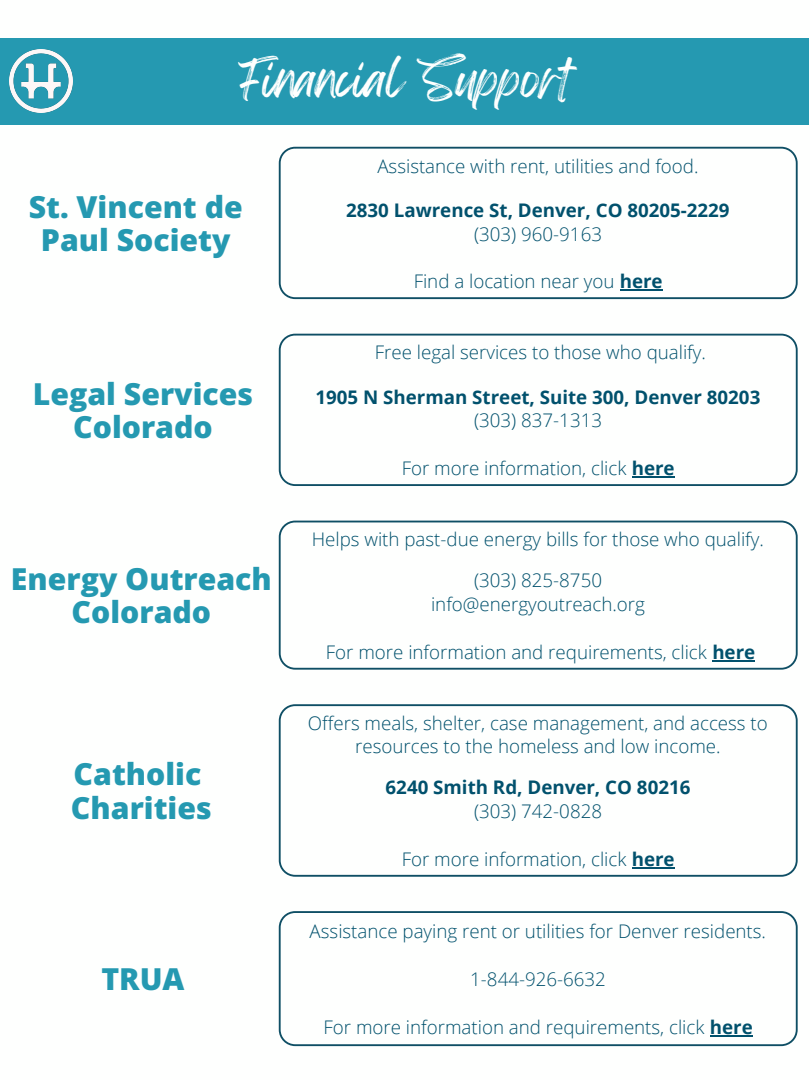
<style>
.page{position:relative;width:810px;height:1080px;background:#fff}
.page>*{position:absolute;margin:0;border:0;box-sizing:border-box;transform-origin:0 0}
.t1{font:43.75px "Feeling Passionate";color:#fefffe}
.t2{font:800 30.25px/33.2px "Open Sans";color:#2599b1;text-align:center}
.t3{font:300 18.75px/40.8px "Open Sans";color:#01516d;text-align:center}
.t4{font:700 18.75px "Open Sans";color:#01516d}
.s1{font-weight:700}
</style>
<div class="page">
<div style="left:0;top:38px;width:809px;height:86px;background:#2599b1"></div>
<img style="left:10px;top:49px;width:63px;height:64px">
<svg style="left:279px;top:147px;width:519px;height:152px"></svg>
<hr style="left:620px;top:289px;width:43px;height:2px;background:#01516d">
<svg style="left:279px;top:334px;width:519px;height:152px"></svg>
<hr style="left:632px;top:476px;width:43px;height:2px;background:#01516d">
<svg style="left:279px;top:521px;width:519px;height:149px"></svg>
<hr style="left:712px;top:660px;width:43px;height:2px;background:#01516d">
<svg style="left:279px;top:704px;width:519px;height:173px"></svg>
<hr style="left:632px;top:867px;width:43px;height:1px;background:#01516d">
<svg style="left:279px;top:911px;width:519px;height:135px"></svg>
<hr style="left:710px;top:1035px;width:43px;height:2px;background:#01516d">
<h1 class="t1" style="left:239px;top:43px;width:334px">Financial Support</h1>
<h2 class="t2" style="left:29px;top:189px;width:216px">St. Vincent de<br>Paul Society</h2>
<h2 class="t2" style="left:33px;top:376px;width:222px">Legal Services<br>Colorado</h2>
<h2 class="t2" style="left:11px;top:562px;width:262px">Energy Outreach<br>Colorado</h2>
<h2 class="t2" style="left:71px;top:757px;width:142px;text-align:left">Catholic<br>Charities</h2>
<h2 class="t2" style="left:101px;top:962px;width:85px">TRUA</h2>
<p class="t3" style="left:377px;top:145px;width:323px">Assistance with rent, utilities and food.</p>
<p class="t4" style="left:346px;top:197px;width:385px">2830 Lawrence St, Denver, CO 80205-2229</p>
<p class="t3" style="left:474px;top:213px;width:129px">(303) 960-9163</p>
<p class="t3" style="left:414px;top:261px;width:250px">Find a location near you <span class="s1">here</span></p>
<p class="t3" style="left:375px;top:332px;width:333px">Free legal services to those who qualify.</p>
<p class="t4" style="left:316px;top:383px;width:446px">1905 N Sherman Street, Suite 300, Denver 80203</p>
<p class="t3" style="left:474px;top:400px;width:129px">(303) 837-1313</p>
<p class="t3" style="left:402px;top:448px;width:274px">For more information, click <span class="s1">here</span></p>
<p class="t3" style="left:312px;top:519px;width:454px">Helps with past-due energy bills for those who qualify. (303) 825-8750</p>
<p class="t3" style="left:431px;top:583px;width:215px">info@energyoutreach.org</p>
<p class="t3" style="left:326px;top:631px;width:431px">For more information and requirements, click <span class="s1">here</span></p>
<p class="t3" style="left:308px;top:711px;width:461px;line-height:23.4px">Offers meals, shelter, case management, and access to resources to the homeless and low income.</p>
<p class="t4" style="left:386px;top:774px;width:306px">6240 Smith Rd, Denver, CO 80216</p>
<p class="t3" style="left:474px;top:790px;width:129px">(303) 742-0828</p>
<p class="t3" style="left:402px;top:838px;width:274px">For more information, click <span class="s1">here</span></p>
<p class="t3" style="left:310px;top:911px;width:458px">Assistance paying rent or utilities for Denver residents.</p>
<p class="t3" style="left:470px;top:958px;width:137px">1-844-926-6632</p>
<p class="t3" style="left:324px;top:1006px;width:431px">For more information and requirements, click <span class="s1">here</span></p>
</div>
